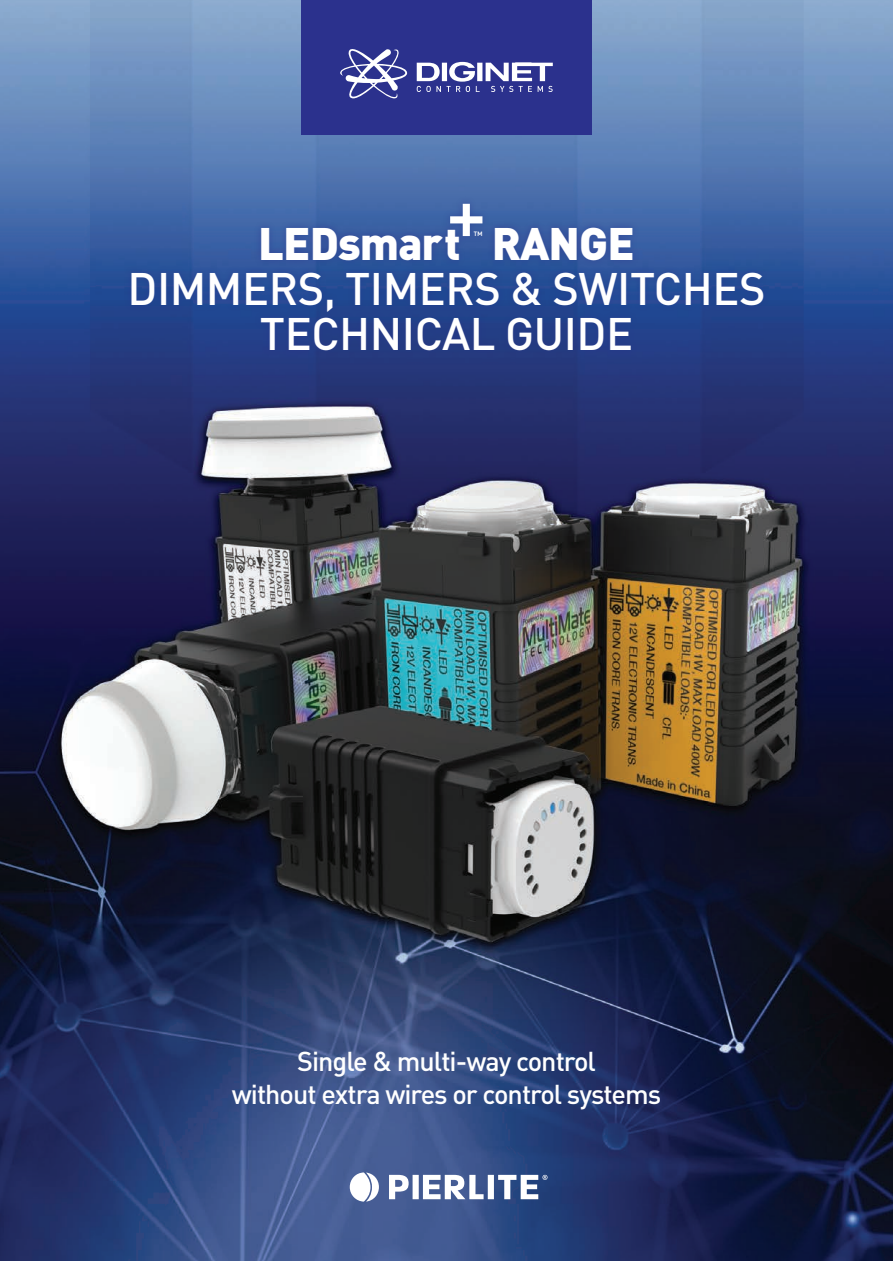
<style>
.page{position:relative;width:893px;height:1263px;background:#fff}
.page>*{position:absolute;margin:0;border:0;box-sizing:border-box;transform-origin:0 0}
.t1{font:500 45px/45px "DIN Pro";letter-spacing:-.01em;color:#fff;text-align:center}
.t2{font:900 45px "DIN";letter-spacing:-.02em;color:#fff}
.t3{font:500 27px/32.4px "DIN Pro";letter-spacing:-.035em;color:#fff;text-align:center}
.t4{font:500 10.5px "DIN Pro";color:#fff}
</style>
<div class="page">
<img style="left:0;top:0;width:893px;height:1260px">
<div style="left:124px;top:196px;width:647px;height:162px;background:#2b318d;opacity:.5"></div>
<div style="left:301px;top:0;width:291px;height:134px;background:#2b318d"></div>
<svg style="left:417px;top:62px;width:136px;height:30px"></svg>
<svg style="left:340px;top:49px;width:67px;height:50px"></svg>
<svg style="left:350px;top:1172px;width:197px;height:29px"></svg>
<h1 class="t2" style="left:258px;top:213px;width:378px">LEDsmart<sup>+</sup>RANGE</h1>
<p class="t4" style="left:474px;top:228px;width:11px">™</p>
<h1 class="t1" style="left:128px;top:264px;width:640px">DIMMERS, TIMERS &amp; SWITCHES<br>TECHNICAL GUIDE</h1>
<p class="t3" style="left:232px;top:1044px;width:431px">Single &amp; multi-way control<br>without extra wires or control systems</p>
</div>
